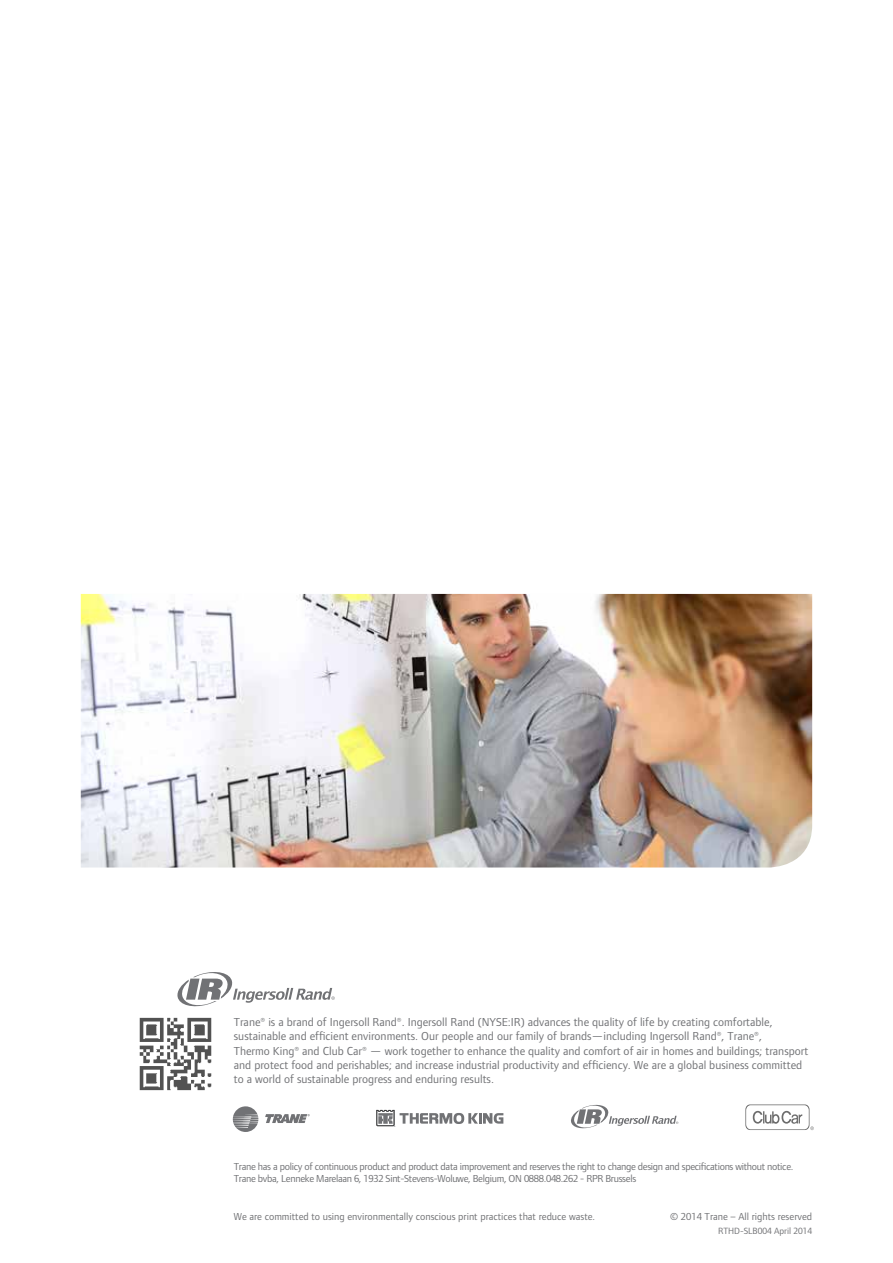
<style>
.page{position:relative;width:893px;height:1263px;background:#fff}
.page>*{position:absolute;margin:0;border:0;box-sizing:border-box;transform-origin:0 0}
.t1{font:12px/14.4px "Foundry Form Sans Blonde";color:#717275}
.t2{font:10.5px/12.6px "Foundry Form Sans Blonde";letter-spacing:-.03em;color:#717275}
.t3{font:10.5px "Foundry Form Sans Blonde";color:#717275}
.t4{font:9.3px "Foundry Form Sans Blonde";letter-spacing:-.005em;color:#717275}
</style>
<div class="page">
<img style="left:81px;top:594px;width:731px;height:273px">
<svg style="left:177px;top:972px;width:158px;height:35px"></svg>
<img style="left:139px;top:1017px;width:73px;height:74px">
<svg style="left:745px;top:1104px;width:69px;height:26px"></svg>
<svg style="left:233px;top:1106px;width:25px;height:26px"></svg>
<svg style="left:265px;top:1114px;width:45px;height:9px"></svg>
<svg style="left:377px;top:1110px;width:126px;height:17px"></svg>
<svg style="left:571px;top:1104px;width:107px;height:25px"></svg>
<p class="t1" style="left:234px;top:1014px;width:576px">Trane® is a brand of Ingersoll Rand®. Ingersoll Rand (NYSE:IR) advances the quality of life by creating comfortable, sustainable and efficient environments. Our people and our family of brands—including Ingersoll Rand®, Trane®,<br>Thermo King® and Club Car® — work together to enhance the quality and comfort of air in homes and buildings; transport and protect food and perishables; and increase industrial productivity and efficiency. We are a global business committed to a world of sustainable progress and enduring results.</p>
<p class="t2" style="left:234px;top:1160px;width:561px">Trane has a policy of continuous product and product data improvement and reserves the right to change design and specifications without notice.<br>Trane bvba, Lenneke Marelaan 6, 1932 Sint-Stevens-Woluwe, Belgium, ON 0888.048.262 - RPR Brussels</p>
<p class="t3" style="left:234px;top:1211px;width:363px">We are committed to using environmentally conscious print practices that reduce waste.</p>
<p class="t3" style="left:670px;top:1211px;width:143px">© 2014 Trane – All rights reserved</p>
<p class="t4" style="left:718px;top:1225px;width:96px">RTHD-SLB004 April 2014</p>
</div>
